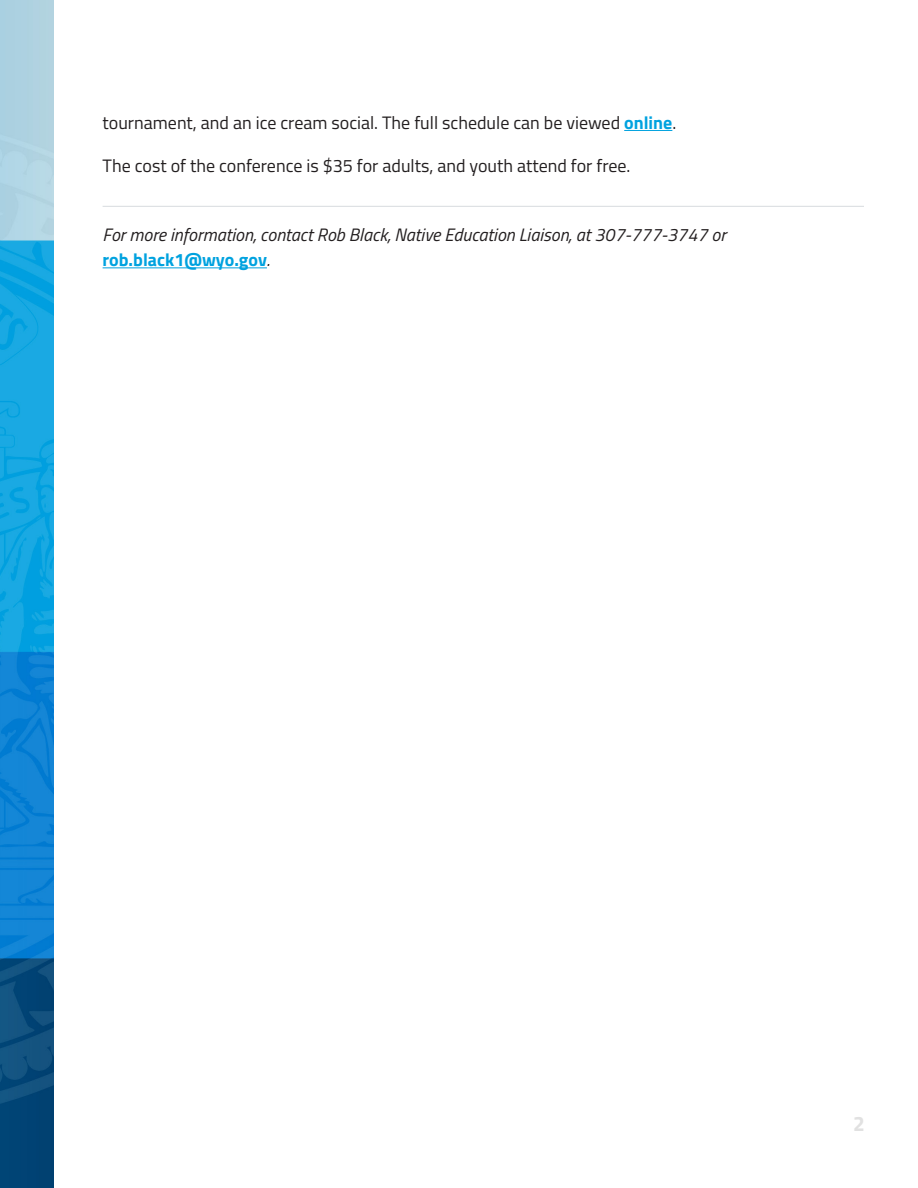
<style>
.page{position:relative;width:918px;height:1188px;background:#fff}
.page>*{position:absolute;margin:0;border:0;box-sizing:border-box;transform-origin:0 0}
.t1{font:700 21px "Titillium Web";color:#e1e1e1}
.t2{font:18px "Titillium Web";color:#231f20}
.Contact_Info{font:italic 18px/25.5px "Titillium Web";color:#231f20}
.s1{font-weight:700;color:#00a2df}
.s2{font-weight:700;font-style:normal;color:#00a2df}
</style>
<div class="page">
<img style="left:0;top:0;width:54px;height:1188px">
<hr style="left:624px;top:130px;width:48px;height:1px;background:#00a2df">
<hr style="left:103px;top:206px;width:761px;height:1px;background:#dbdfe2">
<hr style="left:103px;top:268px;width:164px;height:1px;background:#00a2df">
<p class="t2" style="left:103px;top:109px;width:575px">tournament, and an ice cream social. The full schedule can be viewed <span class="s1">online</span>.</p>
<p class="t2" style="left:103px;top:152px;width:529px">The cost of the conference is $35 for adults, and youth attend for free.</p>
<p class="Contact_Info" style="left:103px;top:221px;width:625px">For more information, contact Rob Black, Native Education Liaison, at 307-777-3747 or <span class="s2">rob.black1@wyo.gov</span>.</p>
<p class="t1" style="left:853px;top:1107px;width:13px">2</p>
</div>
